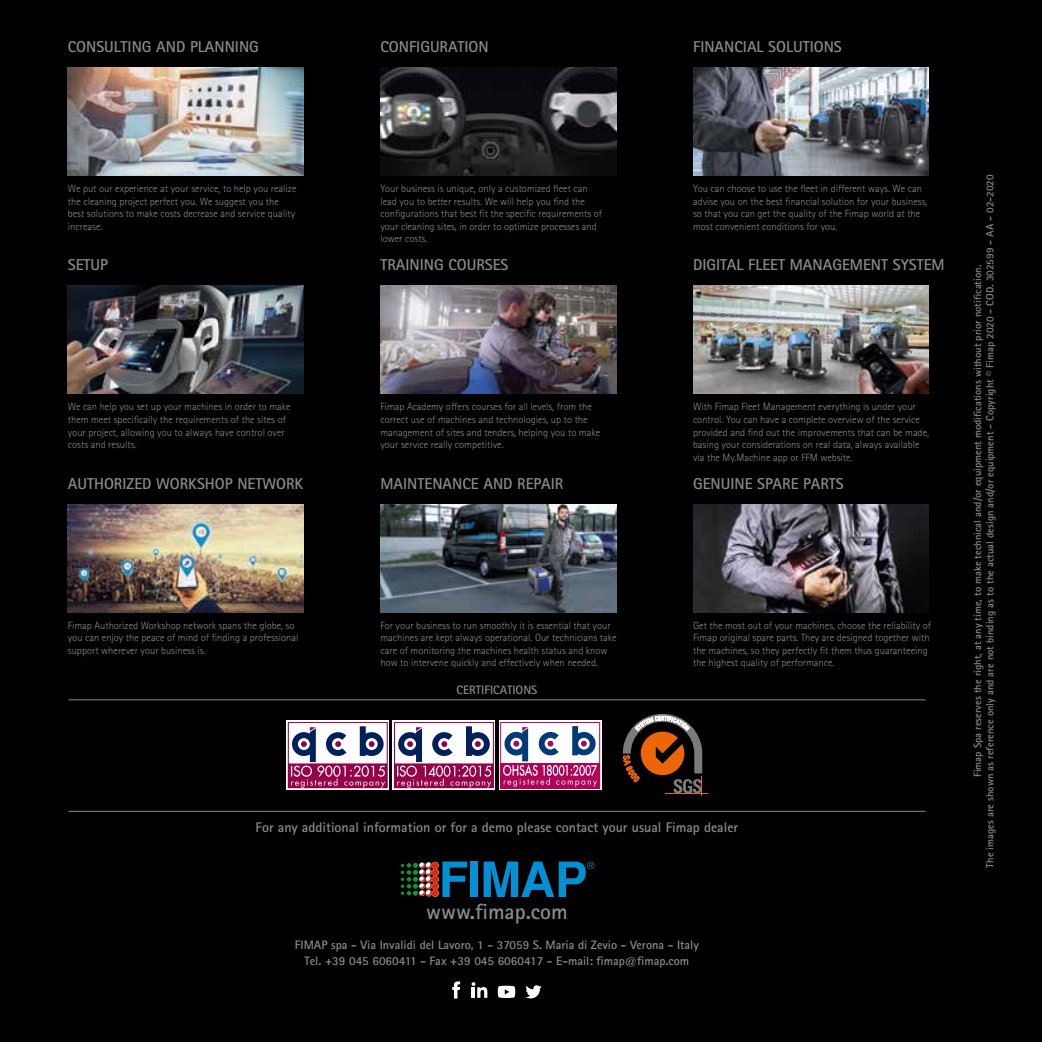
<style>
.page{position:relative;width:1042px;height:1042px;background:#000}
.page>*{position:absolute;margin:0;border:0;box-sizing:border-box;transform-origin:0 0}
.t1{font:700 21.88px "Rotis Sans Serif";color:#898c8e}
.t2{font:700 15.75px "Rotis Sans Serif";color:#898c8e}
.t3{font:700 14px "Rotis Sans Serif";color:#898c8e}
.t4{font:700 12.25px/15.8px "Rotis Sans Serif";color:#898c8e;text-align:center}
.t5{font:300 10.5px/12.6px "Rotis Sans Serif";color:#898c8e}
.t6{font:700 10.5px/12.2px "Rotis Sans Serif";color:#898c8e;text-align:center}
</style>
<div class="page">
<div style="left:471px;top:861px;width:7px;height:36px;background:#0090d3"></div>
<svg style="left:483px;top:861px;width:111px;height:36px"></svg>
<svg style="left:401px;top:861px;width:66px;height:36px"></svg>
<img style="left:693px;top:504px;width:236px;height:108px">
<img style="left:380px;top:504px;width:236px;height:108px">
<img style="left:68px;top:504px;width:235px;height:108px">
<img style="left:693px;top:286px;width:236px;height:108px">
<img style="left:380px;top:286px;width:236px;height:108px">
<img style="left:68px;top:286px;width:235px;height:108px">
<img style="left:693px;top:68px;width:236px;height:108px">
<img style="left:380px;top:68px;width:236px;height:108px">
<img style="left:68px;top:68px;width:235px;height:108px">
<svg style="left:452px;top:981px;width:8px;height:17px"></svg>
<svg style="left:471px;top:982px;width:16px;height:16px"></svg>
<svg style="left:498px;top:985px;width:17px;height:13px"></svg>
<svg style="left:525px;top:985px;width:16px;height:13px"></svg>
<div style="left:286px;top:720px;width:103px;height:70px;background:linear-gradient(to right,#e8c8d7,#e8c8d7)"></div>
<svg style="left:288px;top:722px;width:100px;height:66px;background:#ae80a3"></svg>
<div style="left:393px;top:720px;width:102px;height:70px;background:linear-gradient(to right,#e8c8d7,#e8c8d7)"></div>
<svg style="left:394px;top:722px;width:100px;height:66px;background:#ae7fa3"></svg>
<div style="left:499px;top:720px;width:102px;height:70px;background:linear-gradient(to right,#b10058,#b10058)"></div>
<svg style="left:500px;top:722px;width:100px;height:66px;background:#ba86af"></svg>
<hr style="left:665px;top:793px;width:42px;height:1px;background:#ec6608">
<svg style="left:623px;top:714px;width:79px;height:82px"></svg>
<hr style="left:68px;top:699px;width:857px;height:1px;background:#898c8e">
<hr style="left:68px;top:811px;width:857px;height:1px;background:#898c8e">
<h2 class="t2" style="left:68px;top:37px;width:192px">CONSULTING AND PLANNING</h2>
<h2 class="t2" style="left:380px;top:37px;width:110px">CONFIGURATION</h2>
<h2 class="t2" style="left:693px;top:37px;width:150px">FINANCIAL SOLUTIONS</h2>
<p class="t5" style="left:68px;top:182px;width:230px">We put our experience at your service, to help you realize the cleaning project perfect you. We suggest you the best solutions to make costs decrease and service quality increase.</p>
<h2 class="t2" style="left:68px;top:255px;width:42px">SETUP</h2>
<p class="t5" style="left:68px;top:400px;width:224px">We can help you set up your machines in order to make them meet specifically the requirements of the sites of your project, allowing you to always have control over costs and results.</p>
<h2 class="t2" style="left:68px;top:473px;width:237px">AUTHORIZED WORKSHOP NETWORK</h2>
<p class="t5" style="left:68px;top:619px;width:232px">Fimap Authorized Workshop network spans the globe, so you can enjoy the peace of mind of finding a professional support wherever your business is.</p>
<p class="t5" style="left:380px;top:182px;width:223px">Your business is unique, only a customized fleet can lead you to better results. We will help you find the configurations that best fit the specific requirements of your cleaning sites, in order to optimize processes and lower costs.</p>
<h2 class="t2" style="left:380px;top:255px;width:130px">TRAINING COURSES</h2>
<p class="t5" style="left:380px;top:400px;width:221px">Fimap Academy offers courses for all levels, from the correct use of machines and technologies, up to the management of sites and tenders, helping you to make your service really competitive.</p>
<h2 class="t2" style="left:380px;top:473px;width:184px">MAINTENANCE AND REPAIR</h2>
<p class="t5" style="left:380px;top:619px;width:238px">For your business to run smoothly it is essential that your machines are kept always operational. Our technicians take care of monitoring the machines health status and know how to intervene quickly and effectively when needed.</p>
<p class="t4" style="left:456px;top:682px;width:82px">CERTIFICATIONS</p>
<p class="t5" style="left:693px;top:182px;width:236px">You can choose to use the fleet in different ways. We can advise you on the best financial solution for your business, so that you can get the quality of the Fimap world at the most convenient conditions for you.</p>
<h2 class="t2" style="left:693px;top:255px;width:253px">DIGITAL FLEET MANAGEMENT SYSTEM</h2>
<p class="t5" style="left:693px;top:400px;width:238px">With Fimap Fleet Management everything is under your control. You can have a complete overview of the service provided and find out the improvements that can be made, basing your considerations on real data, always available via the My.Machine app or FFM website.</p>
<h2 class="t2" style="left:693px;top:473px;width:152px">GENUINE SPARE PARTS</h2>
<p class="t5" style="left:693px;top:619px;width:240px">Get the most out of your machines, choose the reliability of Fimap original spare parts. They are designed together with the machines, so they perfectly fit them thus guaranteeing the highest quality of performance.</p>
<h3 class="t3" style="left:255px;top:818px;width:484px">For any additional information or for a demo please contact your usual Fimap dealer</h3>
<h1 class="t1" style="left:426px;top:898px;width:143px">www.fimap.com</h1>
<p class="t4" style="left:295px;top:937px;width:405px">FIMAP spa - Via Invalidi del Lavoro, 1 - 37059 S. Maria di Zevio - Verona - Italy<br>Tel. +39 045 6060411 - Fax +39 045 6060417 - E-mail: fimap@fimap.com</p>
<p class="t6" style="left:971px;top:867px;width:694px;rotate:-90deg">Fimap Spa reserves the right, at any time, to make technical and/or equipment modifications without prior notification.<br>The images are shown as reference only and are not binding as to the actual design and/or equipment - Copyright © Fimap 2020 - COD. 302599 - AA - 02-2020</p>
</div>
